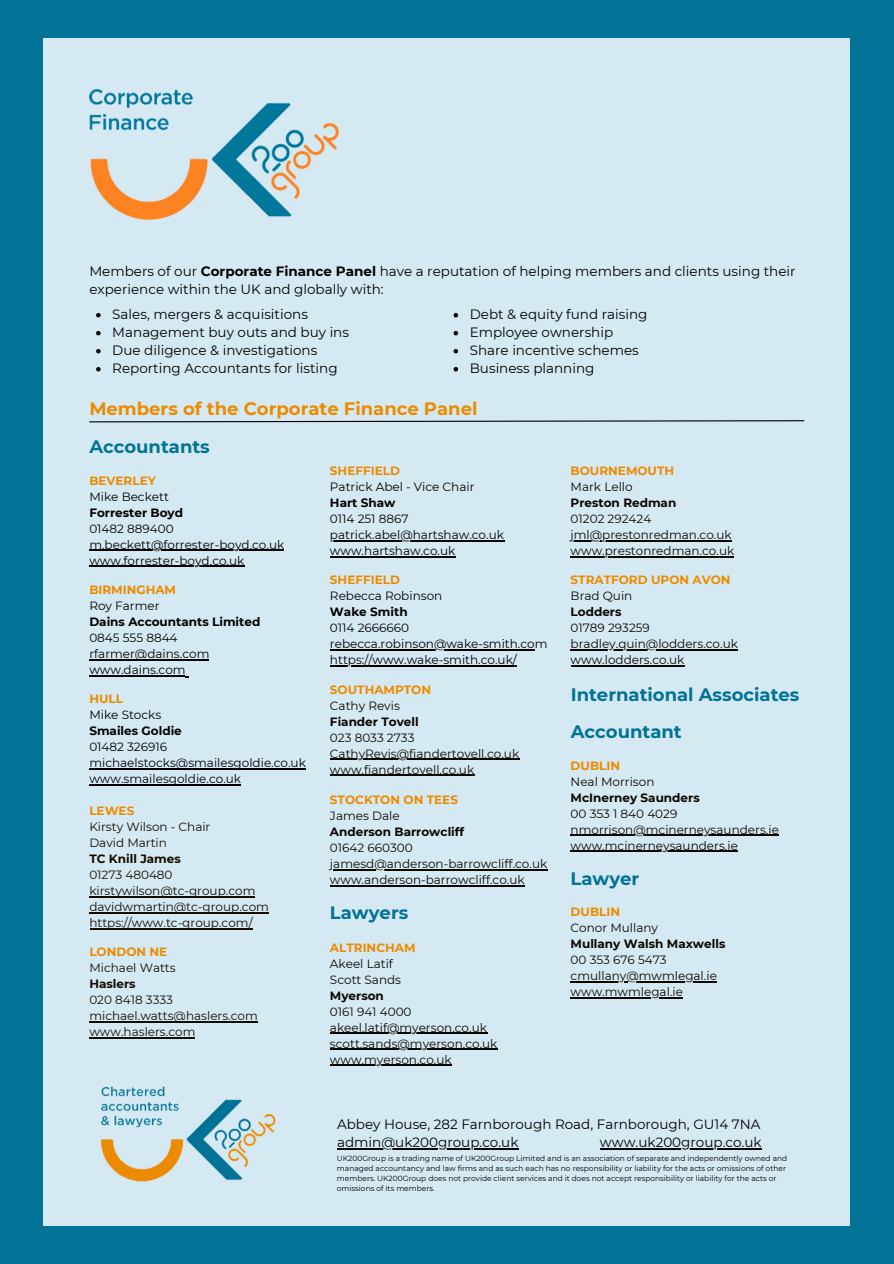
<style>
.page{position:relative;width:894px;height:1264px;background:#fff}
.page>*{position:absolute;margin:0;border:0;box-sizing:border-box;transform-origin:0 0}
.t1{font:700 18px/36.9px "Montserrat";color:#007396}
.t2{font:700 18px "Montserrat";color:#ed8b00}
.t3{font:13.5px/18px "Montserrat";color:#000}
.t4{font:12px/16px "Montserrat";color:#0b0700}
.t5{font:12px/16px "Montserrat";color:#000}
.t6{font:12px/16px "Montserrat";color:#150c00}
.t7{font:700 12px "Montserrat";color:#ed8b00}
.t8{font:700 12px "Montserrat";color:#0b0700}
.t9{font:700 12px "Montserrat";color:#000}
.t10{font:700 12px "Montserrat";color:#150c00}
.t11{font:7.5px/10.1px "Montserrat";color:#000}
.s1{font-weight:700}
.s2{font-weight:700;color:#ed8b00}
</style>
<div class="page">
<div style="left:0;top:0;width:893px;height:1263px;background:#007396"></div>
<div style="left:43px;top:38px;width:807px;height:1187px;background:#d5e9f2"></div>
<img style="left:89px;top:89px;width:249px;height:131px">
<svg style="left:89px;top:420px;width:716px;height:3px"></svg>
<img style="left:100px;top:1086px;width:176px;height:96px">
<svg style="left:96px;top:313px;width:5px;height:4px"></svg>
<svg style="left:96px;top:331px;width:5px;height:4px"></svg>
<svg style="left:96px;top:349px;width:5px;height:4px"></svg>
<svg style="left:96px;top:367px;width:5px;height:4px"></svg>
<svg style="left:453px;top:313px;width:5px;height:4px"></svg>
<svg style="left:453px;top:331px;width:5px;height:4px"></svg>
<svg style="left:453px;top:349px;width:5px;height:4px"></svg>
<svg style="left:453px;top:367px;width:5px;height:4px"></svg>
<hr style="left:89px;top:550px;width:195px;height:1px;background:#000">
<hr style="left:89px;top:566px;width:155px;height:1px;background:#000">
<hr style="left:330px;top:540px;width:174px;height:1px;background:#000">
<hr style="left:330px;top:556px;width:125px;height:1px;background:#000">
<hr style="left:330px;top:758px;width:189px;height:1px;background:#0b0700">
<hr style="left:330px;top:774px;width:144px;height:1px;background:#0b0700">
<hr style="left:333px;top:869px;width:214px;height:1px;background:#0b0700">
<hr style="left:330px;top:885px;width:194px;height:1px;background:#0b0700">
<hr style="left:330px;top:1032px;width:157px;height:1px;background:#0b0700">
<hr style="left:330px;top:1048px;width:167px;height:1px;background:#0b0700">
<hr style="left:330px;top:1064px;width:121px;height:1px;background:#0b0700">
<hr style="left:570px;top:540px;width:161px;height:1px;background:#0b0700">
<hr style="left:570px;top:556px;width:164px;height:1px;background:#0b0700">
<hr style="left:570px;top:649px;width:167px;height:1px;background:#0b0700">
<hr style="left:570px;top:665px;width:114px;height:1px;background:#0b0700">
<hr style="left:570px;top:834px;width:208px;height:1px;background:#0b0700">
<hr style="left:570px;top:850px;width:167px;height:1px;background:#0b0700">
<hr style="left:570px;top:981px;width:146px;height:1px;background:#0b0700">
<hr style="left:570px;top:997px;width:112px;height:1px;background:#0b0700">
<hr style="left:337px;top:1147px;width:181px;height:2px;background:#000">
<hr style="left:599px;top:1147px;width:162px;height:2px;background:#000">
<hr style="left:330px;top:649px;width:204px;height:1px;background:#000">
<hr style="left:330px;top:665px;width:187px;height:1px;background:#000">
<hr style="left:90px;top:659px;width:119px;height:1px;background:#000">
<hr style="left:90px;top:675px;width:95px;height:1px;background:#000">
<hr style="left:90px;top:769px;width:215px;height:1px;background:#000">
<hr style="left:90px;top:785px;width:151px;height:1px;background:#000">
<hr style="left:90px;top:896px;width:165px;height:1px;background:#150c00">
<hr style="left:90px;top:912px;width:178px;height:1px;background:#150c00">
<hr style="left:90px;top:928px;width:162px;height:1px;background:#150c00">
<hr style="left:90px;top:1021px;width:167px;height:1px;background:#150c00">
<hr style="left:90px;top:1037px;width:105px;height:1px;background:#150c00">
<p class="t3" style="left:89px;top:262px;width:707px">Members of our <span class="s1">Corporate Finance Panel</span> have a reputation of helping members and clients using their experience within the UK and globally with:</p>
<p class="t3" style="left:112px;top:305px;width:197px">Sales, mergers &amp; acquisitions</p>
<p class="t3" style="left:112px;top:323px;width:238px">Management buy outs and buy ins</p>
<p class="t3" style="left:112px;top:341px;width:206px">Due diligence &amp; investigations</p>
<p class="t3" style="left:112px;top:359px;width:227px">Reporting Accountants for listing</p>
<p class="t3" style="left:469px;top:305px;width:179px">Debt &amp; equity fund raising</p>
<p class="t3" style="left:469px;top:323px;width:145px">Employee ownership</p>
<h1 class="t3" style="left:469px;top:341px;width:170px">Share incentive schemes</h1>
<h1 class="t3" style="left:469px;top:359px;width:126px">Business planning</h1>
<h2 class="t2" style="left:89px;top:397px;width:389px">Members of the Corporate Finance Panel</h2>
<h3 class="t1" style="left:89px;top:428px;width:122px">Accountants</h3>
<h3 class="t5" style="left:89px;top:472px;width:95px"><span class="s2">BEVERLEY<br></span>Mike Beckett<br><span class="s1">Forrester Boyd<br></span>01482 889400</h3>
<h3 class="t5" style="left:89px;top:536px;width:196px">m.beckett@forrester-boyd.co.uk</h3>
<h3 class="t5" style="left:89px;top:552px;width:156px">www.forrester-boyd.co.uk</h3>
<p class="t7" style="left:89px;top:582px;width:88px">BIRMINGHAM</p>
<p class="t5" style="left:89px;top:597px;width:72px">Roy Farmer</p>
<p class="t9" style="left:89px;top:614px;width:172px">Dains Accountants Limited</p>
<p class="t5" style="left:89px;top:629px;width:121px">0845 555 8844 rfarmer@dains.com www.dains.com</p>
<p class="t7" style="left:89px;top:691px;width:35px">HULL</p>
<p class="t5" style="left:89px;top:707px;width:73px">Mike Stocks</p>
<p class="t9" style="left:89px;top:723px;width:94px">Smailes Goldie</p>
<p class="t5" style="left:89px;top:739px;width:218px">01482 326916 michaelstocks@smailesgoldie.co.uk www.smailesgoldie.co.uk</p>
<p class="t7" style="left:89px;top:803px;width:46px">LEWES</p>
<p class="t6" style="left:89px;top:818px;width:123px">Kirsty Wilson - Chair<br>David Martin</p>
<p class="t10" style="left:89px;top:851px;width:93px">TC Knill James</p>
<p class="t6" style="left:89px;top:866px;width:181px">01273 480480 kirstywilson@tc-group.com davidwmartin@tc-group.com https://www.tc-group.com/</p>
<p class="t7" style="left:89px;top:944px;width:79px">LONDON NE</p>
<p class="t6" style="left:89px;top:960px;width:88px">Michael Watts</p>
<p class="t10" style="left:89px;top:976px;width:48px">Haslers</p>
<p class="t6" style="left:89px;top:992px;width:170px">020 8418 3333 michael.watts@haslers.com www.haslers.com</p>
<h1 class="t5" style="left:330px;top:462px;width:146px"><span class="s2">SHEFFIELD<br></span>Patrick Abel - Vice Chair<br><span class="s1">Hart Shaw<br></span>0114 251 8867</h1>
<h1 class="t5" style="left:330px;top:526px;width:175px">patrick.abel@hartshaw.co.uk www.hartshaw.co.uk</h1>
<p class="t7" style="left:330px;top:573px;width:71px">SHEFFIELD</p>
<p class="t5" style="left:330px;top:588px;width:114px">Rebecca Robinson</p>
<p class="t9" style="left:330px;top:605px;width:79px">Wake Smith</p>
<p class="t5" style="left:330px;top:620px;width:219px">0114 2666660 rebecca.robinson@wake-smith.com https://www.wake-smith.co.uk/</p>
<h3 class="t4" style="left:330px;top:681px;width:103px"><span class="s2">SOUTHAMPTON<br></span>Cathy Revis<br><span class="s1">Fiander Tovell<br></span>023 8033 2733</h3>
<h1 class="t4" style="left:330px;top:745px;width:191px">CathyRevis@fiandertovell.co.uk www.fiandertovell.co.uk</h1>
<h3 class="t4" style="left:330px;top:792px;width:136px"><span class="s2">STOCKTON ON TEES<br></span>James Dale<br><span class="s1">Anderson Barrowcliff<br></span>01642 660300</h3>
<p class="t4" style="left:330px;top:856px;width:219px">jamesd@anderson-barrowcliff.co.uk</p>
<h2 class="t4" style="left:330px;top:872px;width:196px">www.anderson-barrowcliff.co.uk</h2>
<p class="t1" style="left:330px;top:894px;width:80px">Lawyers</p>
<p class="t7" style="left:330px;top:940px;width:87px">ALTRINCHAM</p>
<p class="t4" style="left:330px;top:955px;width:73px">Akeel Latif<br>Scott Sands</p>
<p class="t8" style="left:330px;top:988px;width:55px">Myerson</p>
<p class="t4" style="left:330px;top:1003px;width:169px">0161 941 4000 akeel.latif@myerson.co.uk scott.sands@myerson.co.uk www.myerson.co.uk</p>
<p class="t7" style="left:570px;top:463px;width:105px">BOURNEMOUTH</p>
<p class="t4" style="left:570px;top:478px;width:64px">Mark Lello</p>
<p class="t8" style="left:570px;top:495px;width:107px">Preston Redman</p>
<p class="t4" style="left:570px;top:510px;width:165px">01202 292424 jml@prestonredman.co.uk www.prestonredman.co.uk</p>
<p class="t7" style="left:570px;top:573px;width:161px">STRATFORD UPON AVON</p>
<p class="t4" style="left:570px;top:588px;width:63px">Brad Quin</p>
<p class="t8" style="left:570px;top:605px;width:52px">Lodders</p>
<p class="t4" style="left:570px;top:620px;width:169px">01789 293259 bradley.quin@lodders.co.uk www.lodders.co.uk</p>
<h1 class="t1" style="left:570px;top:676px;width:230px">International Associates<br>Accountant</h1>
<p class="t7" style="left:570px;top:758px;width:51px">DUBLIN</p>
<p class="t4" style="left:570px;top:773px;width:85px">Neal Morrison</p>
<p class="t8" style="left:570px;top:790px;width:130px">McInerney Saunders</p>
<p class="t4" style="left:570px;top:805px;width:210px">00 353 1 840 4029 nmorrison@mcinerneysaunders.ie www.mcinerneysaunders.ie</p>
<h1 class="t1" style="left:570px;top:859px;width:70px">Lawyer</h1>
<p class="t7" style="left:570px;top:904px;width:51px">DUBLIN</p>
<p class="t4" style="left:570px;top:920px;width:89px">Conor Mullany</p>
<p class="t8" style="left:570px;top:936px;width:156px">Mullany Walsh Maxwells</p>
<p class="t4" style="left:570px;top:952px;width:148px">00 353 676 5473 cmullany@mwmlegal.ie www.mwmlegal.ie</p>
<p class="t3" style="left:337px;top:1114px;width:424px">Abbey House, 282 Farnborough Road, Farnborough, GU14 7NA admin@uk200group.co.uk</p>
<p class="t3" style="left:599px;top:1132px;width:163px">www.uk200group.co.uk</p>
<p class="t11" style="left:337px;top:1153px;width:451px">UK200Group is a trading name of UK200Group Limited and is an association of separate and independently owned and managed accountancy and law firms and as such each has no responsibility or liability for the acts or omissions of other members. UK200Group does not provide client services and it does not accept responsibility or liability for the acts or omissions of its members.</p>
</div>
